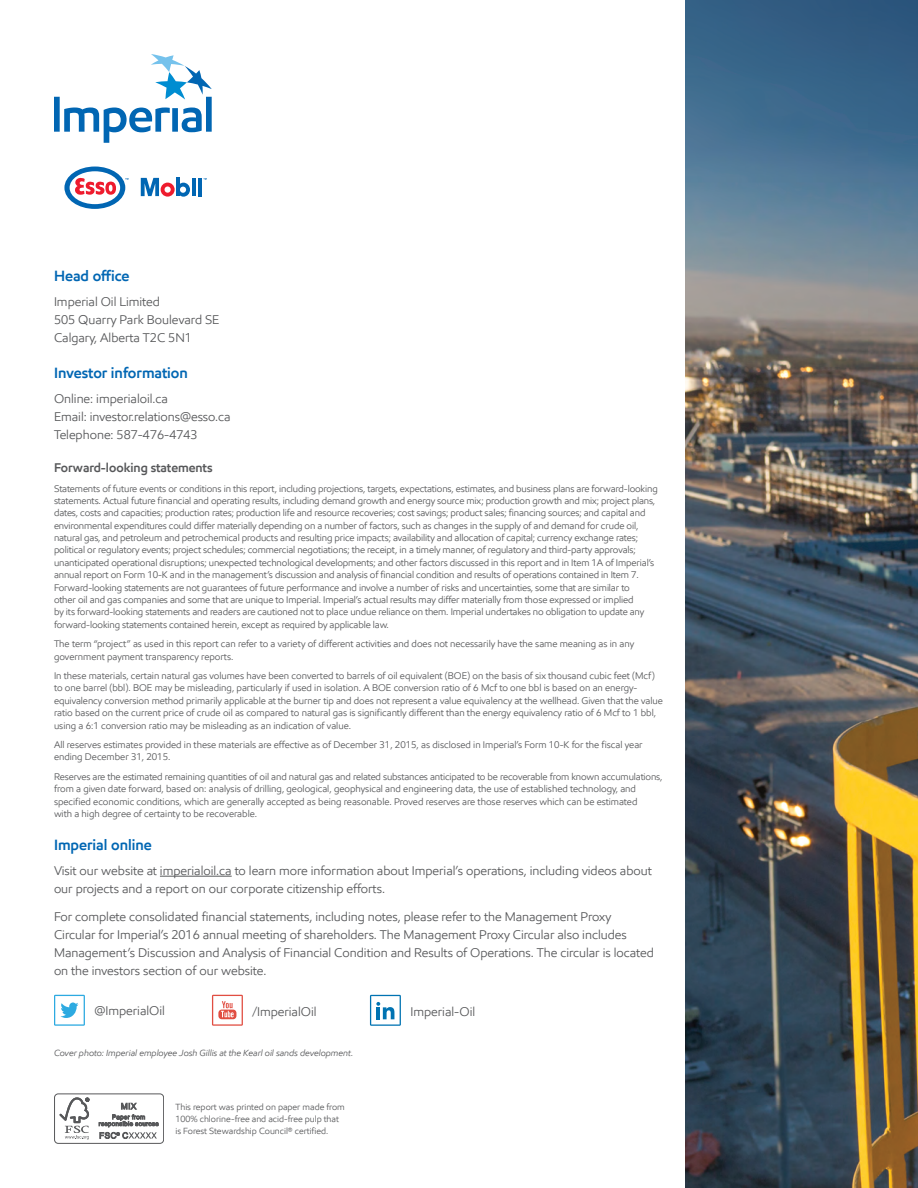
<style>
.page{position:relative;width:918px;height:1188px;background:#fff}
.page>*{position:absolute;margin:0;border:0;box-sizing:border-box;transform-origin:0 0}
.t1{font:600 15px "E Mprint";color:#0166b3}
.t2{font:12.75px/18px "E Mprint";color:#57585a}
.t3{font:600 12.75px "E Mprint";color:#57585a}
.t4{font:9.75px/12.3px "E Mprint";letter-spacing:-.01em;color:#57585a}
.t5{font:9px/12px "E Mprint";color:#57585a}
.t6{font:italic 9px "E Mprint";color:#57585a}
</style>
<div class="page">
<img style="left:686px;top:0;width:232px;height:1188px">
<div style="left:54px;top:1094px;width:110px;height:50px;border:1px solid #57585a;border-radius:4px"></div>
<svg style="left:59px;top:1097px;width:30px;height:42px"></svg>
<svg style="left:99px;top:1102px;width:60px;height:37px"></svg>
<svg style="left:54px;top:54px;width:158px;height:89px"></svg>
<hr style="left:198px;top:178px;width:4px;height:18px;background:#0166b3">
<svg style="left:141px;top:178px;width:55px;height:19px"></svg>
<svg style="left:64px;top:167px;width:64px;height:42px"></svg>
<hr style="left:160px;top:876px;width:72px;height:1px;background:#57585a">
<svg style="left:54px;top:995px;width:31px;height:31px"></svg>
<svg style="left:212px;top:995px;width:31px;height:31px"></svg>
<svg style="left:370px;top:995px;width:31px;height:31px"></svg>
<h4 class="t1" style="left:54px;top:267px;width:77px">Head office</h4>
<p class="t2" style="left:54px;top:293px;width:167px">Imperial Oil Limited<br>505 Quarry Park Boulevard SE<br>Calgary, Alberta T2C 5N1</p>
<h5 class="t1" style="left:54px;top:364px;width:135px">Investor information</h5>
<p class="t2" style="left:54px;top:390px;width:178px">Online: imperialoil.ca<br>Email: investor.relations@esso.ca<br>Telephone: 587-476-4743</p>
<h6 class="t3" style="left:54px;top:460px;width:160px">Forward-looking statements</h6>
<p class="t4" style="left:54px;top:482px;width:605px">Statements of future events or conditions in this report, including projections, targets, expectations, estimates, and business plans are forward-looking statements. Actual future financial and operating results, including demand growth and energy source mix; production growth and mix; project plans, dates, costs and capacities; production rates; production life and resource recoveries; cost savings; product sales; financing sources; and capital and environmental expenditures could differ materially depending on a number of factors, such as changes in the supply of and demand for crude oil, natural gas, and petroleum and petrochemical products and resulting price impacts; availability and allocation of capital; currency exchange rates; political or regulatory events; project schedules; commercial negotiations; the receipt, in a timely manner, of regulatory and third-party approvals; unanticipated operational disruptions; unexpected technological developments; and other factors discussed in this report and in Item 1A of Imperial’s annual report on Form 10-K and in the management’s discussion and analysis of financial condition and results of operations contained in Item 7.<br>Forward-looking statements are not guarantees of future performance and involve a number of risks and uncertainties, some that are similar to<br>other oil and gas companies and some that are unique to Imperial. Imperial’s actual results may differ materially from those expressed or implied<br>by its forward-looking statements and readers are cautioned not to place undue reliance on them. Imperial undertakes no obligation to update any forward-looking statements contained herein, except as required by applicable law.</p>
<p class="t4" style="left:54px;top:638px;width:582px">The term “project” as used in this report can refer to a variety of different activities and does not necessarily have the same meaning as in any government payment transparency reports.</p>
<p class="t4" style="left:54px;top:670px;width:610px">In these materials, certain natural gas volumes have been converted to barrels of oil equivalent (BOE) on the basis of six thousand cubic feet (Mcf) to one barrel (bbl). BOE may be misleading, particularly if used in isolation. A BOE conversion ratio of 6 Mcf to one bbl is based on an energy&shy;equivalency conversion method primarily applicable at the burner tip and does not represent a value equivalency at the wellhead. Given that the value ratio based on the current price of crude oil as compared to natural gas is significantly different than the energy equivalency ratio of 6 Mcf to 1 bbl, using a 6:1 conversion ratio may be misleading as an indication of value.</p>
<p class="t4" style="left:54px;top:739px;width:590px">All reserves estimates provided in these materials are effective as of December 31, 2015, as disclosed in Imperial’s Form 10-K for the fiscal year ending December 31, 2015.</p>
<p class="t4" style="left:54px;top:770px;width:610px">Reserves are the estimated remaining quantities of oil and natural gas and related substances anticipated to be recoverable from known accumulations, from a given date forward, based on: analysis of drilling, geological, geophysical and engineering data, the use of established technology, and specified economic conditions, which are generally accepted as being reasonable. Proved reserves are those reserves which can be estimated<br>with a high degree of certainty to be recoverable.</p>
<h5 class="t1" style="left:54px;top:836px;width:99px">Imperial online</h5>
<p class="t2" style="left:54px;top:862px;width:599px">Visit our website at imperialoil.ca to learn more information about Imperial’s operations, including videos about our projects and a report on our corporate citizenship efforts.</p>
<p class="t2" style="left:54px;top:908px;width:601px">For complete consolidated financial statements, including notes, please refer to the Management Proxy Circular for Imperial’s 2016 annual meeting of shareholders. The Management Proxy Circular also includes Management’s Discussion and Analysis of Financial Condition and Results of Operations. The circular is located on the investors section of our website.</p>
<p class="t2" style="left:94px;top:1001px;width:72px">@ImperialOil</p>
<p class="t2" style="left:252px;top:1003px;width:66px">/ImperialOil</p>
<p class="t2" style="left:410px;top:1003px;width:66px">Imperial-Oil</p>
<p class="t6" style="left:54px;top:1047px;width:301px">Cover photo: Imperial employee Josh Gillis at the Kearl oil sands development.</p>
<p class="t5" style="left:176px;top:1101px;width:171px">This report was printed on paper made from<br>100% chlorine-free and acid-free pulp that is Forest Stewardship Council® certified.</p>
</div>
